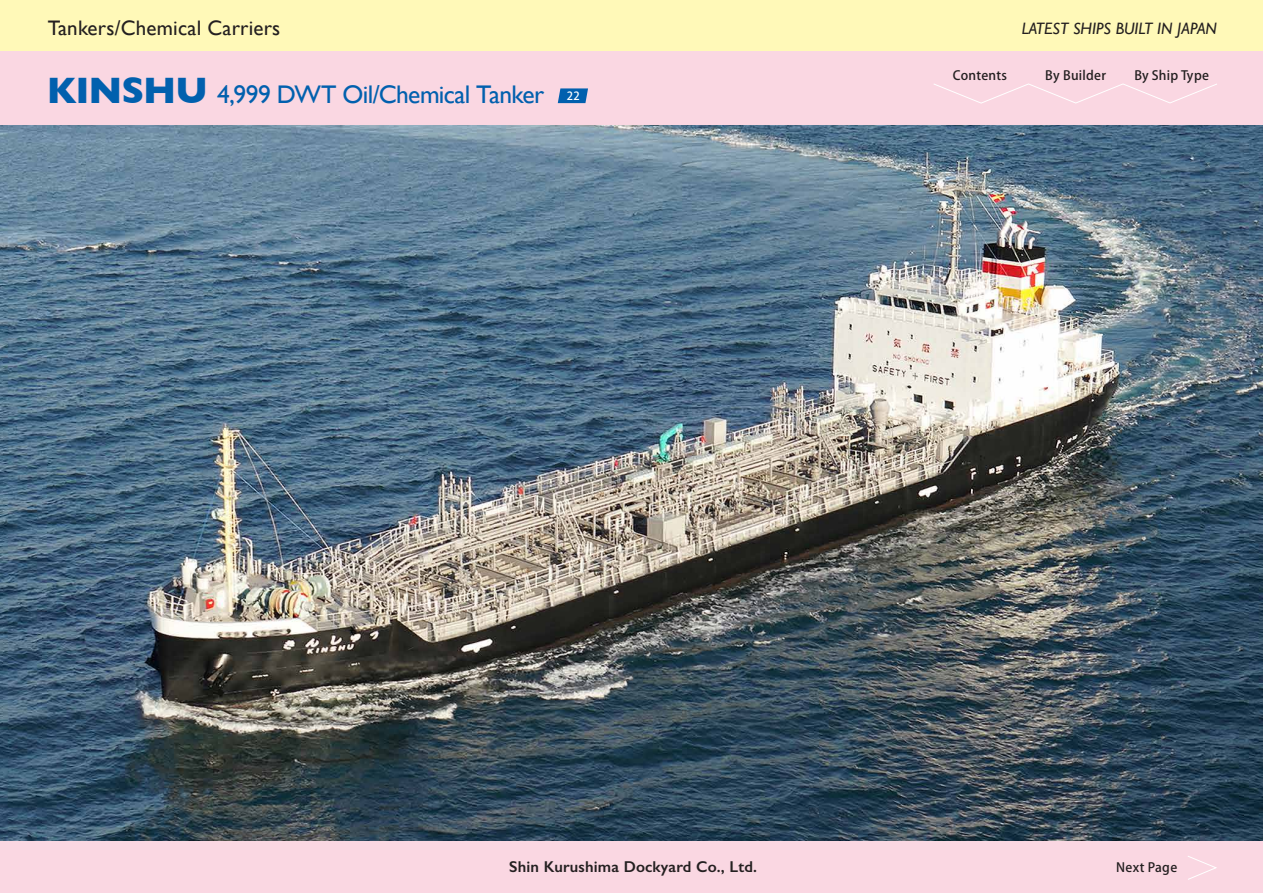
<style>
.page{position:relative;width:1263px;height:893px;background:#fff}
.page>*{position:absolute;margin:0;border:0;box-sizing:border-box;transform-origin:0 0}
.船名{font:700 37.5px "Gill Sans";letter-spacing:-.03em;color:#0160ae}
.船名-2{font:25.5px "Gill Sans";letter-spacing:-.025em;color:#0160ae}
.Page_title{font:21px "Gill Sans";letter-spacing:.01em;color:#231f20}
.Latest{font:italic 16.5px "Gill Sans";color:#231f20}
.会社名{font:600 15.75px "Gill Sans";letter-spacing:.01em;color:#231f20}
.t1{font:500 12.75px "Koz Go Pr 6 N";letter-spacing:.02em;color:#231f20}
.Ship_namber{font:500 11.25px "Koz Go Pr 6 N";color:#fff}
</style>
<div class="page">
<div style="left:0;top:0;width:1263px;height:51px;background:#fff9b8"></div>
<div style="left:1px;top:51px;width:1262px;height:74px;background:#fad7e2"></div>
<div style="left:0;top:840px;width:1263px;height:53px;background:#fad7e2"></div>
<img style="left:0;top:125px;width:1263px;height:715px">
<svg style="left:558px;top:88px;width:30px;height:15px"></svg>
<svg style="left:1188px;top:856px;width:29px;height:24px"></svg>
<svg style="left:934px;top:83px;width:283px;height:21px"></svg>
<p class="Page_title" style="left:48px;top:15px;width:234px">Tankers/Chemical Carriers</p>
<p class="船名" style="left:47px;top:61px;width:163px">KINSHU</p>
<p class="船名-2" style="left:217px;top:79px;width:329px">4,999 DWT Oil/Chemical Tanker</p>
<p class="Ship_namber" style="left:567px;top:90px;width:14px">22</p>
<p class="t1" style="left:953px;top:69px;width:56px">Contents</p>
<p class="Latest" style="left:1022px;top:19px;width:197px">LATEST SHIPS BUILT IN JAPAN</p>
<p class="t1" style="left:1134px;top:69px;width:76px">By Ship Type</p>
<p class="t1" style="left:1045px;top:69px;width:62px">By Builder</p>
<p class="会社名" style="left:509px;top:857px;width:249px">Shin Kurushima Dockyard Co., Ltd.</p>
<p class="t1" style="left:1116px;top:860px;width:63px">Next Page</p>
</div>
